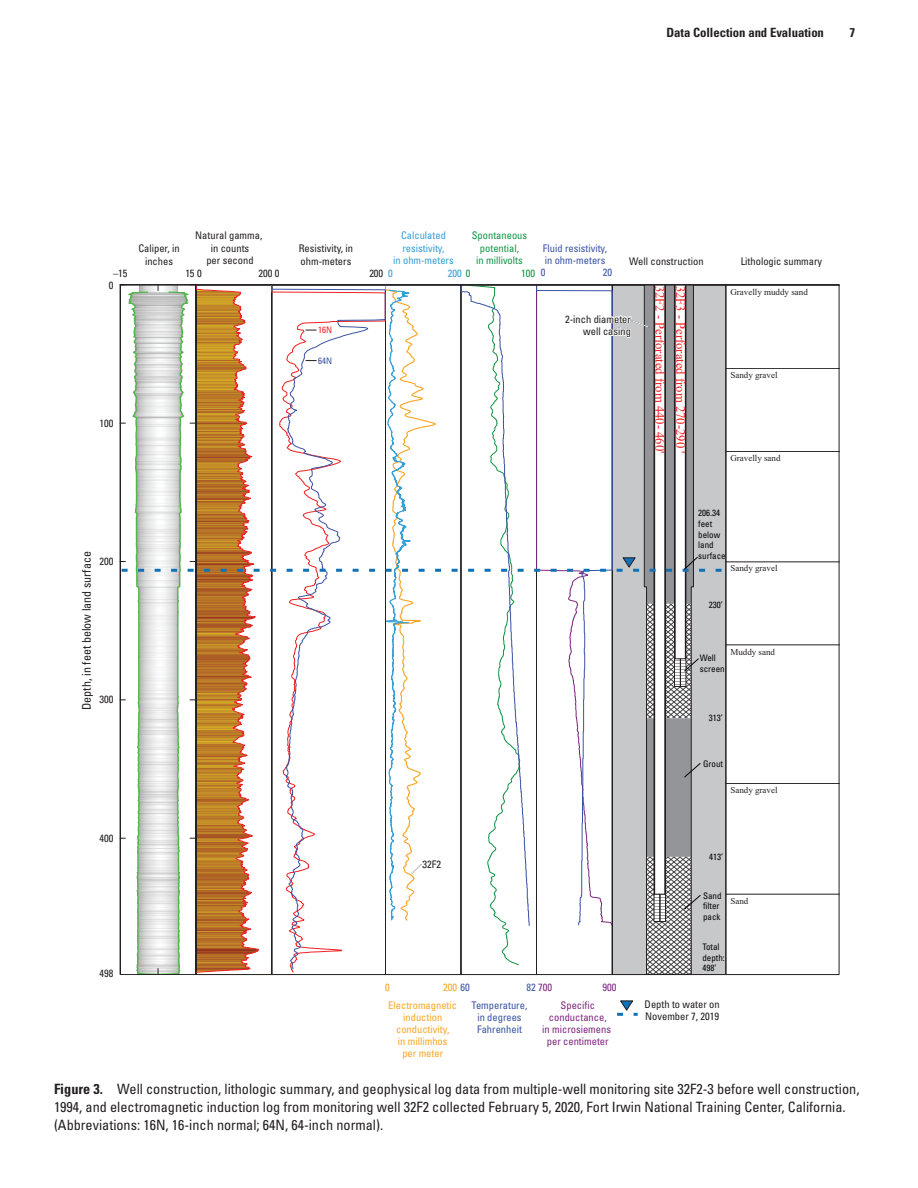
<style>
.page{position:relative;width:918px;height:1188px;background:#fff}
.page>*{position:absolute;margin:0;border:0;box-sizing:border-box;transform-origin:0 0}
.FigureCaption{font:condensed 14.25px/18px "Univers";color:#231f20}
.t1{font:13.35px "Times New Roman";color:#ee2123;scale:.95 1}
.t2{font:700 condensed 12.75px "Univers";letter-spacing:-.005em;color:#231f20}
.t3{font:condensed 12px "Univers";color:#231f20}
.t4{font:condensed 10.5px/12.6px "Univers";color:#231f20;text-align:center}
.t5{font:condensed 10.5px/12px "Univers";color:#3a54a4}
.t6{font:condensed 10.5px/12px "Univers";color:#f9a625;text-align:center}
.t7{font:condensed 10.5px/12px "Univers";color:#7e277e;text-align:center}
.t8{font:condensed 10.5px/12.6px "Univers";color:#359fd8;text-align:center}
.t9{font:condensed 10.5px/12.6px "Univers";color:#149546;text-align:center}
.t10{font:condensed 9px/10.8px "Univers";color:#050504}
.t11{font:9px "Times New Roman";color:#231f20}
.t12{font:condensed 9px "Univers";color:#3a54a4}
.t13{font:condensed 9px "Univers";color:#ee2123}
.s1{color:#359fd8}
.s2{color:#149546}
.s3{color:#3a54a4}
.s4{font-weight:700}
</style>
<div class="page">
<div style="left:693px;top:285px;width:33px;height:302px;background:#393638"></div>
<div style="left:691px;top:587px;width:35px;height:387px;background:#393638"></div>
<hr style="left:726px;top:285px;width:1px;height:690px;background:#231f20">
<hr style="left:726px;top:368px;width:114px;height:1px;background:#231f20">
<hr style="left:726px;top:451px;width:114px;height:1px;background:#231f20">
<hr style="left:726px;top:562px;width:114px;height:1px;background:#231f20">
<hr style="left:726px;top:645px;width:114px;height:1px;background:#231f20">
<hr style="left:726px;top:783px;width:114px;height:1px;background:#231f20">
<hr style="left:726px;top:894px;width:114px;height:1px;background:#231f20">
<hr style="left:120px;top:285px;width:720px;height:1px;background:#231f20">
<svg style="left:617px;top:1000px;width:21px;height:16px"></svg>
<svg style="left:120px;top:284px;width:605px;height:692px"></svg>
<p class="t2" style="left:666px;top:25px;width:159px">Data Collection and Evaluation</p>
<p class="t2" style="left:849px;top:25px;width:7px">7</p>
<p class="t4" style="left:138px;top:242px;width:43px">Caliper, in inches</p>
<p class="t4" style="left:195px;top:229px;width:69px">Natural gamma, in counts<br>per second</p>
<p class="t4" style="left:113px;top:267px;width:16px">–15</p>
<p class="t4" style="left:185px;top:267px;width:18px">15 0</p>
<p class="t4" style="left:259px;top:267px;width:22px">200 0</p>
<p class="t4" style="left:109px;top:278px;width:6px">0</p>
<p class="t4" style="left:99px;top:416px;width:15px">100</p>
<p class="t3" style="left:79px;top:710px;width:160px;rotate:-90deg">Depth, in feet below land surface</p>
<p class="t4" style="left:99px;top:555px;width:15px">200</p>
<p class="t4" style="left:99px;top:693px;width:15px">300</p>
<p class="t4" style="left:99px;top:831px;width:15px">400</p>
<p class="t4" style="left:99px;top:967px;width:15px">498</p>
<p class="t4" style="left:299px;top:242px;width:56px;text-align:left">Resistivity, in ohm-meters</p>
<p class="t8" style="left:393px;top:229px;width:62px">Calculated resistivity,<br>in ohm-meters</p>
<p class="t9" style="left:472px;top:229px;width:57px">Spontaneous potential,<br>in millivolts</p>
<p class="t5" style="left:543px;top:242px;width:66px;line-height:12.6px">Fluid resistivity, in ohm-meters</p>
<p class="t5" style="left:541px;top:267px;width:6px">0</p>
<p class="t5" style="left:603px;top:267px;width:11px">20</p>
<p class="t4" style="left:369px;top:267px;width:25px">200 <span class="s1">0</span></p>
<p class="t8" style="left:448px;top:267px;width:24px">200 <span class="s2">0</span></p>
<p class="t9" style="left:521px;top:266px;width:15px">100</p>
<p class="t4" style="left:629px;top:255px;width:76px">Well construction</p>
<p class="t4" style="left:741px;top:254px;width:83px">Lithologic summary</p>
<p class="t13" style="left:318px;top:324px;width:15px">16N</p>
<p class="t4" style="left:565px;top:312px;width:67px;text-align:right">2-inch diameter well casing</p>
<p class="t12" style="left:318px;top:355px;width:15px">64N</p>
<p class="t4" style="left:423px;top:857px;width:20px">32F2</p>
<p class="t6" style="left:385px;top:981px;width:6px">0</p>
<p class="t6" style="left:443px;top:981px;width:28px">200 <span class="s3">60</span></p>
<p class="t7" style="left:526px;top:981px;width:27px"><span class="s3">82</span> 700</p>
<p class="t7" style="left:602px;top:981px;width:15px">900</p>
<p class="t1" style="left:669px;top:286px;width:178px;rotate:90deg">32F2 - Perforated from 440- 460'</p>
<p class="t1" style="left:690px;top:286px;width:178px;rotate:90deg">32F3 - Perforated from 270-290 '</p>
<p class="t11" style="left:730px;top:285px;width:79px">Gravelly muddy sand</p>
<p class="t11" style="left:730px;top:369px;width:49px">Sandy gravel</p>
<p class="t11" style="left:730px;top:452px;width:52px">Gravelly sand</p>
<p class="t10" style="left:698px;top:507px;width:29px">206.34 feet below land surface</p>
<p class="t11" style="left:730px;top:562px;width:49px">Sandy gravel</p>
<p class="t10" style="left:709px;top:600px;width:15px">230’</p>
<p class="t11" style="left:730px;top:645px;width:46px">Muddy sand</p>
<p class="t10" style="left:700px;top:652px;width:26px">Well screen</p>
<p class="t10" style="left:709px;top:712px;width:15px">313’</p>
<p class="t10" style="left:703px;top:758px;width:21px">Grout</p>
<p class="t11" style="left:730px;top:784px;width:49px">Sandy gravel</p>
<p class="t10" style="left:709px;top:852px;width:15px">413’</p>
<p class="t10" style="left:703px;top:890px;width:20px">Sand filter pack</p>
<p class="t11" style="left:730px;top:894px;width:19px">Sand</p>
<p class="t10" style="left:702px;top:941px;width:24px">Total depth:<br>498’</p>
<p class="t6" style="left:388px;top:999px;width:70px">Electromagnetic induction conductivity,<br>in millimhos<br>per meter</p>
<p class="t5" style="left:472px;top:999px;width:57px;text-align:center">Temperature, in degrees<br>Fahrenheit</p>
<p class="t7" style="left:542px;top:999px;width:70px">Specific conductance,<br>in microsiemens per centimeter</p>
<p class="t4" style="left:645px;top:998px;width:77px;line-height:12px;text-align:left">Depth to water on<br>November 7, 2019</p>
<p class="FigureCaption" style="left:54px;top:1080px;width:807px"><span class="s4">Figure 3.</span> Well construction, lithologic summary, and geophysical log data from multiple-well monitoring site 32F2-3 before well construction,<br>1994, and electromagnetic induction log from monitoring well 32F2 collected February 5, 2020, Fort Irwin National Training Center, California. (Abbreviations: 16N, 16-inch normal; 64N, 64-inch normal).</p>
</div>
